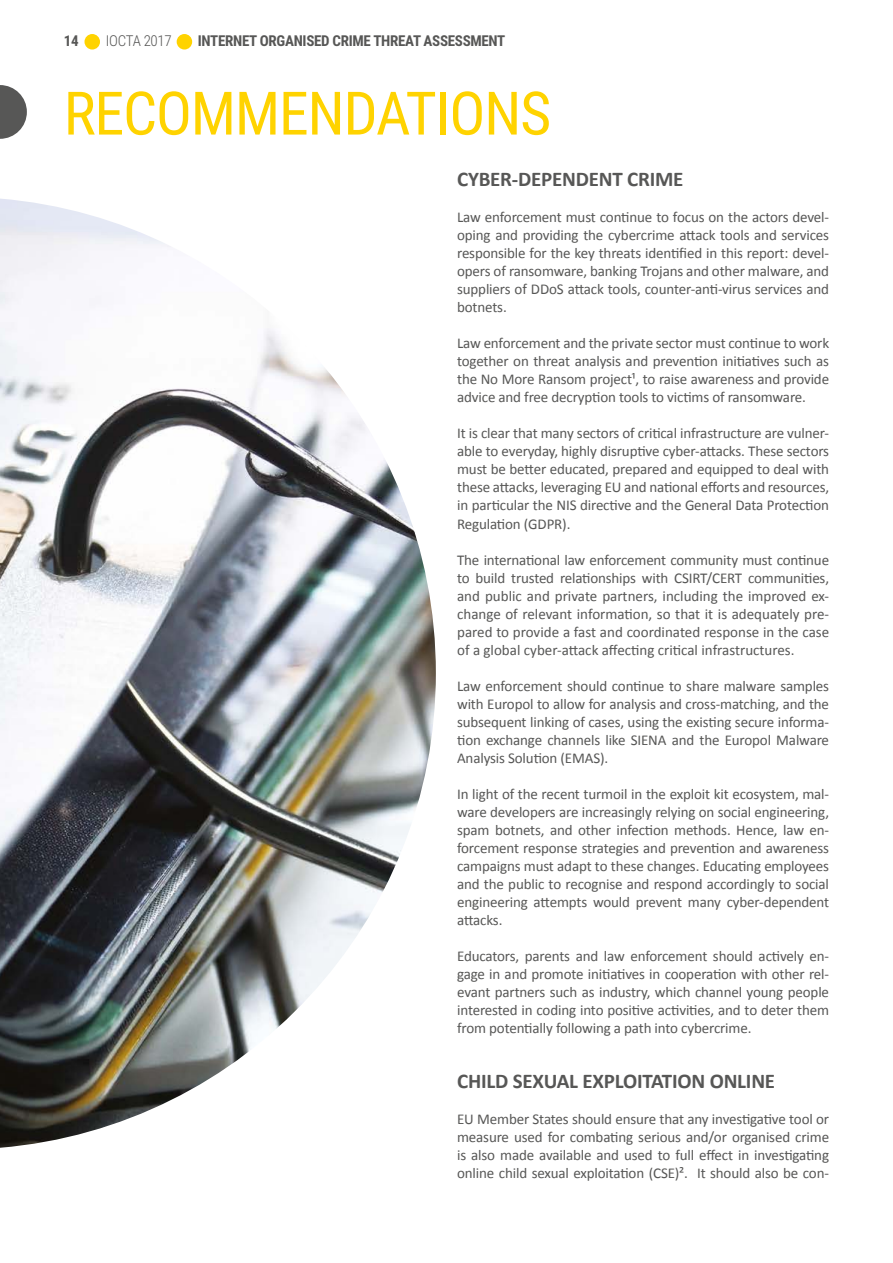
<style>
.page{position:relative;width:893px;height:1263px;background:#fff}
.page>*{position:absolute;margin:0;border:0;box-sizing:border-box;transform-origin:0 0}
.t1{font:60px "Roboto Condensed";letter-spacing:-.02em;color:#ffd300}
.t2{font:700 21px "Calibri";letter-spacing:-.01em;color:#575756}
.t3{font:15px/18px "Calibri";letter-spacing:-.01em;color:#575756;text-align:justify}
.t4{font:700 15px "Roboto Condensed";letter-spacing:-.02em;color:#575756}
.t5{font:300 15px "Roboto Condensed";letter-spacing:-.02em;color:#575756}
</style>
<div class="page">
<div style="left:84px;top:34px;width:16px;height:16px;background:#ffd300;border-radius:50%"></div>
<div style="left:177px;top:34px;width:15px;height:16px;background:#ffd300;border-radius:50%"></div>
<svg style="left:0;top:85px;width:27px;height:54px"></svg>
<img style="left:0;top:199px;width:436px;height:949px">
<p class="t4" style="left:64px;top:30px;width:16px">14</p>
<p class="t5" style="left:106px;top:30px;width:68px">IOCTA 2017</p>
<p class="t4" style="left:198px;top:30px;width:309px">INTERNET ORGANISED CRIME THREAT ASSESSMENT</p>
<h1 class="t1" style="left:64px;top:71px;width:489px">RECOMMENDATIONS</h1>
<h2 class="t2" style="left:457px;top:165px;width:228px">CYBER-DEPENDENT CRIME</h2>
<p class="t3" style="left:457px;top:208px;width:373px">Law enforcement must continue to focus on the actors devel&shy;oping and providing the cybercrime attack tools and services responsible for the key threats identified in this report: devel&shy;opers of ransomware, banking Trojans and other malware, and suppliers of DDoS attack tools, counter-anti-virus services and botnets.</p>
<p class="t3" style="left:457px;top:334px;width:374px">Law enforcement and the private sector must continue to work together on threat analysis and prevention initiatives such as the No More Ransom project¹, to raise awareness and provide advice and free decryption tools to victims of ransomware.</p>
<p class="t3" style="left:457px;top:424px;width:374px">It is clear that many sectors of critical infrastructure are vulner&shy;able to everyday, highly disruptive cyber-attacks. These sectors must be better educated, prepared and equipped to deal with these attacks, leveraging EU and national efforts and resources, in particular the NIS directive and the General Data Protection Regulation (GDPR).</p>
<p class="t3" style="left:457px;top:551px;width:374px">The international law enforcement community must continue to build trusted relationships with CSIRT/CERT communities, and public and private partners, including the improved ex&shy;change of relevant information, so that it is adequately pre&shy;pared to provide a fast and coordinated response in the case of a global cyber-attack affecting critical infrastructures.</p>
<p class="t3" style="left:457px;top:677px;width:373px">Law enforcement should continue to share malware samples with Europol to allow for analysis and cross-matching, and the subsequent linking of cases, using the existing secure informa&shy;tion exchange channels like SIENA and the Europol Malware Analysis Solution (EMAS).</p>
<p class="t3" style="left:457px;top:785px;width:374px">In light of the recent turmoil in the exploit kit ecosystem, mal&shy;ware developers are increasingly relying on social engineering, spam botnets, and other infection methods. Hence, law en&shy;forcement response strategies and prevention and awareness campaigns must adapt to these changes. Educating employees and the public to recognise and respond accordingly to social engineering attempts would prevent many cyber-dependent attacks.</p>
<p class="t3" style="left:457px;top:947px;width:373px">Educators, parents and law enforcement should actively en&shy;gage in and promote initiatives in cooperation with other rel&shy;evant partners such as industry, which channel young people interested in coding into positive activities, and to deter them from potentially following a path into cybercrime.</p>
<h2 class="t2" style="left:457px;top:1067px;width:320px">CHILD SEXUAL EXPLOITATION ONLINE</h2>
<p class="t3" style="left:457px;top:1110px;width:373px">EU Member States should ensure that any investigative tool or measure used for combating serious and/or organised crime is also made available and used to full effect in investigating online child sexual exploitation (CSE)². It should also be con-</p>
</div>
